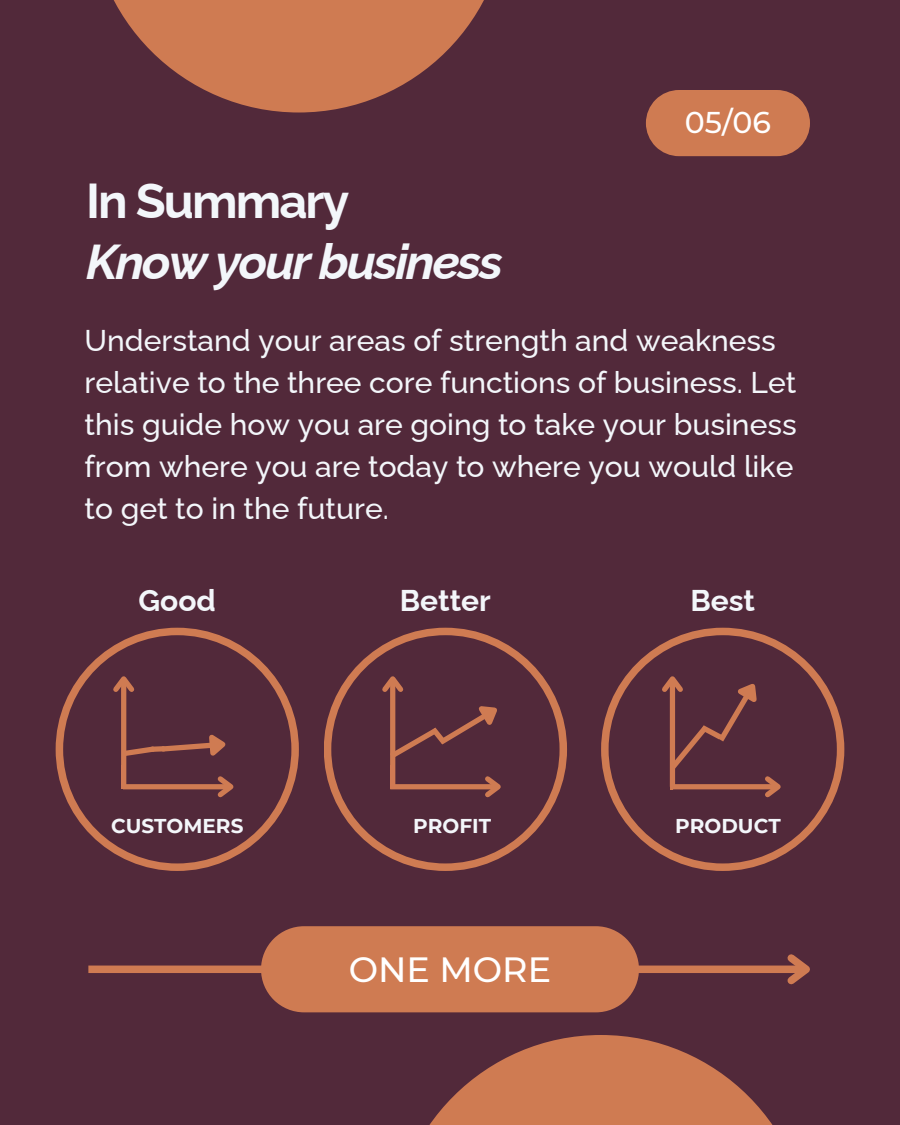
<style>
.page{position:relative;width:900px;height:1125px;background:#52293a}
.page>*{position:absolute;margin:0;border:0;box-sizing:border-box;transform-origin:0 0}
.t1{font:italic 700 49px/61.5px "Raleway";letter-spacing:-.04em;color:#f3f6fa}
.t2{font:500 35px "Montserrat";color:#fff}
.t3{font:500 30px/42px "Raleway";color:#f3f6fa}
.t4{font:700 30px "Raleway";color:#f3f6fa}
.t5{font:500 30px "Montserrat";color:#fff}
.t6{font:700 20px "Montserrat";color:#f3f6fa}
.s1{font-style:normal}
</style>
<div class="page">
<svg style="left:113px;top:0;width:371px;height:112px;fill:#cf7b52"></svg>
<svg style="left:429px;top:1035px;width:344px;height:90px;fill:#cf7b52"></svg>
<svg style="left:646px;top:90px;width:164px;height:66px;background:#c4734f"></svg>
<div style="left:88px;top:966px;width:718px;height:7px;background:#cf7b52"></div>
<svg style="left:781px;top:954px;width:29px;height:31px"></svg>
<div style="left:261px;top:926px;width:378px;height:86px;background:#cf7b52"></div>
<svg style="left:324px;top:628px;width:243px;height:243px"></svg>
<svg style="left:56px;top:628px;width:243px;height:243px"></svg>
<svg style="left:601px;top:628px;width:243px;height:243px"></svg>
<div style="left:121px;top:679px;width:5px;height:108px;background:#cf7b52"></div>
<svg style="left:108px;top:670px;width:31px;height:27px"></svg>
<div style="left:123px;top:784px;width:108px;height:5px;background:#cf7b52"></div>
<svg style="left:213px;top:772px;width:27px;height:30px"></svg>
<svg style="left:117px;top:729px;width:116px;height:35px"></svg>
<hr style="left:121px;top:765px;width:4px;height:24px;background:#d07a53">
<div style="left:390px;top:679px;width:5px;height:108px;background:#cf7b52"></div>
<div style="left:390px;top:784px;width:108px;height:5px;background:#cf7b52"></div>
<svg style="left:480px;top:772px;width:27px;height:30px"></svg>
<svg style="left:378px;top:670px;width:133px;height:93px"></svg>
<svg style="left:657px;top:670px;width:130px;height:132px"></svg>
<hr style="left:670px;top:705px;width:3px;height:84px;background:#cf7b52">
<h3 class="t5" style="left:685px;top:104px;width:88px">05/06</h3>
<h4 class="t1" style="left:86px;top:170px;width:418px"><span class="s1">In Summary<br></span>Know your business</h4>
<h4 class="t3" style="left:85px;top:319px;width:714px">Understand your areas of strength and weakness relative to the three core functions of business. Let this guide how you are going to take your business from where you are today to where you would like to get to in the future.</h4>
<h4 class="t4" style="left:139px;top:582px;width:79px">Good</h4>
<p class="t4" style="left:400px;top:582px;width:92px">Better</p>
<p class="t4" style="left:690px;top:582px;width:66px">Best</p>
<p class="t6" style="left:111px;top:813px;width:134px">CUSTOMERS</p>
<h4 class="t6" style="left:413px;top:813px;width:79px">PROFIT</h4>
<p class="t6" style="left:675px;top:813px;width:107px">PRODUCT</p>
<h1 class="t2" style="left:349px;top:948px;width:204px">ONE MORE</h1>
</div>
